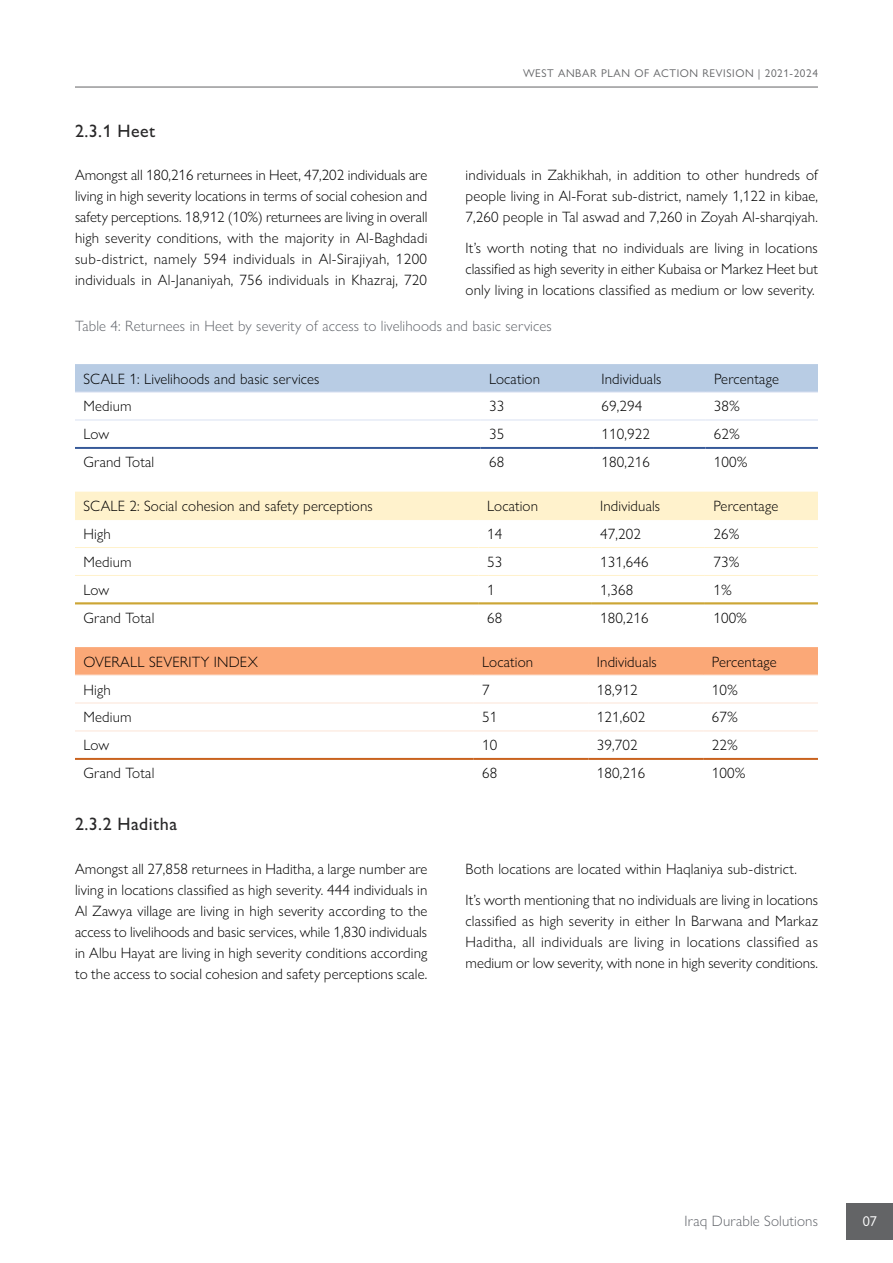
<style>
.page{position:relative;width:893px;height:1263px;background:#fff}
.page>*{position:absolute;margin:0;border:0;box-sizing:border-box;transform-origin:0 0}
.t1{font:500 18px "Gill Sans Nova";letter-spacing:.025em;color:#292829}
.t2{font:300 15px/21px "Gill Sans Nova";letter-spacing:.01em;color:#000;text-align:justify}
.t3{font:300 15px "Gill Sans Nova";letter-spacing:.01em;color:#61646a}
.t4{font:14.25px "Gill Sans Nova";color:#fff}
.t5{font:11.25px "Gill Sans Nova";letter-spacing:.05em;color:#636466}
</style>
<div class="page">
<hr style="left:75px;top:87px;width:743px;height:1px;background:#636466">
<div style="left:847px;top:1203px;width:46px;height:36px;background:#636466"></div>
<div style="left:75px;top:364px;width:743px;height:28px;background:#b8cce4"></div>
<hr style="left:75px;top:392px;width:406px;height:1px;background:#d9e1f2">
<hr style="left:481px;top:392px;width:112px;height:1px;background:#d9e1f2">
<hr style="left:593px;top:392px;width:112px;height:1px;background:#d9e1f2">
<hr style="left:705px;top:392px;width:113px;height:1px;background:#d9e1f2">
<hr style="left:75px;top:420px;width:406px;height:1px;background:#d9e1f2">
<hr style="left:481px;top:420px;width:112px;height:1px;background:#d9e1f2">
<hr style="left:593px;top:420px;width:112px;height:1px;background:#d9e1f2">
<hr style="left:705px;top:420px;width:113px;height:1px;background:#d9e1f2">
<hr style="left:75px;top:447px;width:406px;height:1px;background:#305496">
<hr style="left:75px;top:448px;width:406px;height:1px;background:#305496">
<hr style="left:481px;top:447px;width:112px;height:1px;background:#305496">
<hr style="left:481px;top:448px;width:112px;height:1px;background:#305496">
<hr style="left:593px;top:447px;width:112px;height:1px;background:#305496">
<hr style="left:593px;top:448px;width:112px;height:1px;background:#305496">
<hr style="left:705px;top:447px;width:113px;height:1px;background:#305496">
<hr style="left:705px;top:448px;width:113px;height:1px;background:#305496">
<div style="left:75px;top:492px;width:743px;height:27px;background:#fff2cc"></div>
<hr style="left:75px;top:519px;width:404px;height:1px;background:#fff2cc">
<hr style="left:479px;top:519px;width:113px;height:1px;background:#fff2cc">
<hr style="left:592px;top:519px;width:113px;height:1px;background:#fff2cc">
<hr style="left:705px;top:519px;width:113px;height:1px;background:#fff2cc">
<hr style="left:75px;top:547px;width:404px;height:1px;background:#fff2cc">
<hr style="left:479px;top:547px;width:113px;height:1px;background:#fff2cc">
<hr style="left:592px;top:547px;width:113px;height:1px;background:#fff2cc">
<hr style="left:705px;top:547px;width:113px;height:1px;background:#fff2cc">
<hr style="left:75px;top:575px;width:404px;height:1px;background:#fff2cc">
<hr style="left:479px;top:575px;width:113px;height:1px;background:#fff2cc">
<hr style="left:592px;top:575px;width:113px;height:1px;background:#fff2cc">
<hr style="left:705px;top:575px;width:113px;height:1px;background:#fff2cc">
<hr style="left:75px;top:603px;width:404px;height:1px;background:#bf8f00">
<hr style="left:75px;top:604px;width:404px;height:1px;background:#bf8f00">
<hr style="left:479px;top:603px;width:113px;height:1px;background:#bf8f00">
<hr style="left:479px;top:604px;width:113px;height:1px;background:#bf8f00">
<hr style="left:592px;top:603px;width:113px;height:1px;background:#bf8f00">
<hr style="left:592px;top:604px;width:113px;height:1px;background:#bf8f00">
<hr style="left:705px;top:603px;width:113px;height:1px;background:#bf8f00">
<hr style="left:705px;top:604px;width:113px;height:1px;background:#bf8f00">
<svg style="left:75px;top:647px;width:743px;height:28px;background:#fba978"></svg>
<hr style="left:75px;top:675px;width:399px;height:1px;background:#fce4d6">
<hr style="left:474px;top:675px;width:114px;height:1px;background:#fce4d6">
<hr style="left:588px;top:675px;width:115px;height:1px;background:#fce4d6">
<hr style="left:703px;top:675px;width:115px;height:1px;background:#fce4d6">
<hr style="left:75px;top:703px;width:399px;height:1px;background:#fce4d6">
<hr style="left:474px;top:703px;width:114px;height:1px;background:#fce4d6">
<hr style="left:588px;top:703px;width:115px;height:1px;background:#fce4d6">
<hr style="left:703px;top:703px;width:115px;height:1px;background:#fce4d6">
<hr style="left:75px;top:730px;width:399px;height:1px;background:#fce4d6">
<hr style="left:474px;top:730px;width:114px;height:1px;background:#fce4d6">
<hr style="left:588px;top:730px;width:115px;height:1px;background:#fce4d6">
<hr style="left:703px;top:730px;width:115px;height:1px;background:#fce4d6">
<hr style="left:75px;top:758px;width:399px;height:1px;background:#c65911">
<hr style="left:75px;top:759px;width:399px;height:1px;background:#c65911">
<hr style="left:474px;top:758px;width:114px;height:1px;background:#c65911">
<hr style="left:474px;top:759px;width:114px;height:1px;background:#c65911">
<hr style="left:588px;top:758px;width:115px;height:1px;background:#c65911">
<hr style="left:588px;top:759px;width:115px;height:1px;background:#c65911">
<hr style="left:703px;top:758px;width:115px;height:1px;background:#c65911">
<hr style="left:703px;top:759px;width:115px;height:1px;background:#c65911">
<p class="t5" style="left:523px;top:67px;width:296px">WEST ANBAR PLAN OF ACTION REVISION | 2021-2024</p>
<p class="t1" style="left:75px;top:119px;width:82px">2.3.1 Heet</p>
<p class="t2" style="left:75px;top:164px;width:354px">Amongst all 180,216 returnees in Heet, 47,202 individuals are living in high severity locations in terms of social cohesion and safety perceptions. 18,912 (10%) returnees are living in overall high severity conditions, with the majority in Al-Baghdadi sub-district, namely 594 individuals in Al-Sirajiyah, 1200 individuals in Al-Jananiyah, 756 individuals in Khazraj, 720</p>
<p class="t2" style="left:466px;top:164px;width:354px">individuals in Zakhikhah, in addition to other hundreds of people living in Al-Forat sub-district, namely 1,122 in kibae, 7,260 people in Tal aswad and 7,260 in Zoyah Al-sharqiyah.</p>
<p class="t2" style="left:466px;top:237px;width:354px">It’s worth noting that no individuals are living in locations classified as high severity in either Kubaisa or Markez Heet but only living in locations classified as medium or low severity.</p>
<p class="t3" style="left:75px;top:317px;width:478px">Table 4: Returnees in Heet by severity of access to livelihoods and basic services</p>
<p class="t2" style="left:84px;top:368px;width:237px">SCALE 1: Livelihoods and basic services</p>
<p class="t2" style="left:489px;top:368px;width:52px">Location</p>
<p class="t2" style="left:601px;top:368px;width:61px">Individuals</p>
<p class="t2" style="left:714px;top:368px;width:66px">Percentage</p>
<p class="t2" style="left:83px;top:396px;width:50px">Medium</p>
<p class="t2" style="left:489px;top:396px;width:17px">33</p>
<p class="t2" style="left:601px;top:396px;width:42px">69,294</p>
<p class="t2" style="left:714px;top:396px;width:28px">38%</p>
<p class="t2" style="left:83px;top:424px;width:27px">Low</p>
<p class="t2" style="left:489px;top:424px;width:17px">35</p>
<p class="t2" style="left:601px;top:424px;width:50px">110,922</p>
<p class="t2" style="left:714px;top:424px;width:28px">62%</p>
<p class="t2" style="left:83px;top:452px;width:72px">Grand Total</p>
<p class="t2" style="left:489px;top:452px;width:17px">68</p>
<p class="t2" style="left:601px;top:452px;width:50px">180,216</p>
<p class="t2" style="left:714px;top:452px;width:35px">100%</p>
<p class="t2" style="left:84px;top:495px;width:291px">SCALE 2: Social cohesion and safety perceptions</p>
<p class="t2" style="left:487px;top:495px;width:52px">Location</p>
<p class="t2" style="left:600px;top:495px;width:61px">Individuals</p>
<p class="t2" style="left:713px;top:495px;width:66px">Percentage</p>
<p class="t2" style="left:84px;top:523px;width:29px">High</p>
<p class="t2" style="left:487px;top:523px;width:17px">14</p>
<p class="t2" style="left:600px;top:523px;width:42px">47,202</p>
<p class="t2" style="left:713px;top:523px;width:28px">26%</p>
<p class="t2" style="left:84px;top:551px;width:50px">Medium</p>
<p class="t2" style="left:487px;top:551px;width:17px">53</p>
<p class="t2" style="left:600px;top:551px;width:50px">131,646</p>
<p class="t2" style="left:713px;top:551px;width:28px">73%</p>
<p class="t2" style="left:84px;top:579px;width:27px">Low</p>
<p class="t2" style="left:487px;top:579px;width:9px">1</p>
<p class="t2" style="left:600px;top:579px;width:35px">1,368</p>
<p class="t2" style="left:713px;top:579px;width:20px">1%</p>
<p class="t2" style="left:84px;top:607px;width:72px">Grand Total</p>
<p class="t2" style="left:487px;top:607px;width:17px">68</p>
<p class="t2" style="left:600px;top:607px;width:50px">180,216</p>
<p class="t2" style="left:713px;top:607px;width:35px">100%</p>
<p class="t2" style="left:84px;top:651px;width:176px">OVERALL SEVERITY INDEX</p>
<p class="t2" style="left:482px;top:651px;width:52px">Location</p>
<p class="t2" style="left:597px;top:651px;width:61px">Individuals</p>
<p class="t2" style="left:712px;top:651px;width:66px">Percentage</p>
<p class="t2" style="left:84px;top:679px;width:29px">High</p>
<p class="t2" style="left:482px;top:679px;width:9px">7</p>
<p class="t2" style="left:597px;top:679px;width:42px">18,912</p>
<p class="t2" style="left:712px;top:679px;width:28px">10%</p>
<p class="t2" style="left:84px;top:707px;width:50px">Medium</p>
<p class="t2" style="left:482px;top:707px;width:17px">51</p>
<p class="t2" style="left:597px;top:707px;width:50px">121,602</p>
<p class="t2" style="left:712px;top:707px;width:28px">67%</p>
<p class="t2" style="left:84px;top:735px;width:27px">Low</p>
<p class="t2" style="left:482px;top:735px;width:17px">10</p>
<p class="t2" style="left:597px;top:735px;width:42px">39,702</p>
<p class="t2" style="left:712px;top:735px;width:28px">22%</p>
<p class="t2" style="left:84px;top:762px;width:72px">Grand Total</p>
<p class="t2" style="left:482px;top:762px;width:17px">68</p>
<p class="t2" style="left:597px;top:762px;width:50px">180,216</p>
<p class="t2" style="left:712px;top:762px;width:35px">100%</p>
<p class="t1" style="left:75px;top:813px;width:104px">2.3.2 Haditha</p>
<p class="t2" style="left:75px;top:858px;width:354px">Amongst all 27,858 returnees in Haditha, a large number are living in locations classified as high severity. 444 individuals in Al Zawya village are living in high severity according to the access to livelihoods and basic services, while 1,830 individuals in Albu Hayat are living in high severity conditions according to the access to social cohesion and safety perceptions scale.</p>
<p class="t2" style="left:466px;top:853px;width:354px;line-height:30.8px">Both locations are located within Haqlaniya sub-district.<br>It’s worth mentioning that no individuals are living in locations</p>
<p class="t2" style="left:466px;top:910px;width:354px">classified as high severity in either In Barwana and Markaz Haditha, all individuals are living in locations classified as medium or low severity, with none in high severity conditions.</p>
<p class="t3" style="left:685px;top:1212px;width:135px">Iraq Durable Solutions</p>
<p class="t4" style="left:863px;top:1212px;width:16px">07</p>
</div>
